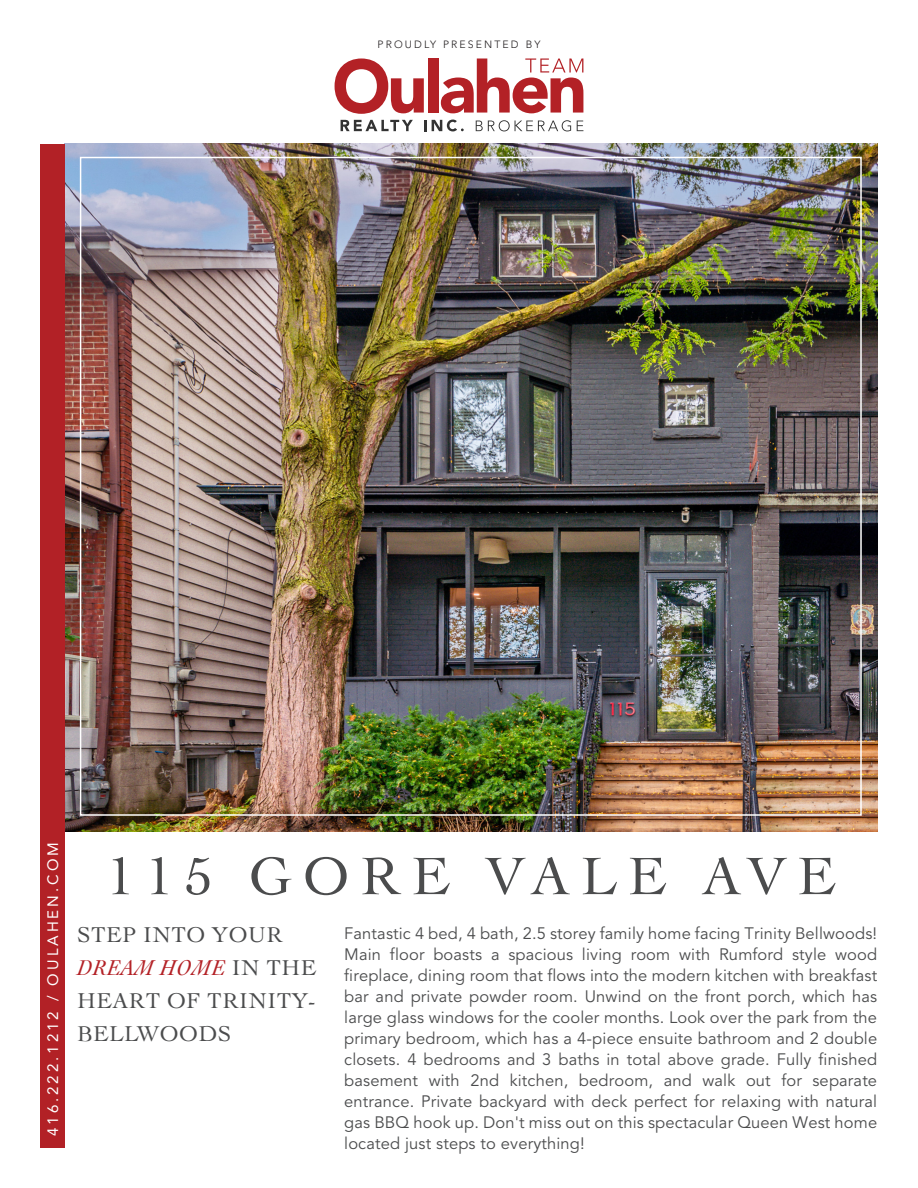
<style>
.page{position:relative;width:918px;height:1188px;background:#fff}
.page>*{position:absolute;margin:0;border:0;box-sizing:border-box;transform-origin:0 0}
.t1{font:55.5px "Cochin";letter-spacing:.2em;color:#4b4c4d}
.t2{font:22.5px/33px "Cochin";letter-spacing:.025em;color:#4b4c4d;text-align:justify}
.t3{font:16.5px/21px "Avenir LT Std";letter-spacing:.01em;color:#4b4c4d;text-align:justify}
.t4{font:15px "Avenir LT Std";letter-spacing:.2em;color:#fff}
.t5{font:300 10.5px "Avenir LT Std";letter-spacing:.2em;color:#231f20}
.s1{font-style:italic;color:#b32126}
</style>
<div class="page">
<img style="left:65px;top:144px;width:812px;height:688px">
<div style="left:40px;top:144px;width:25px;height:1004px;background:#b22126"></div>
<svg style="left:335px;top:59px;width:89px;height:55px"></svg>
<div style="left:428px;top:59px;width:10px;height:54px;background:#b32126"></div>
<svg style="left:341px;top:120px;width:72px;height:11px"></svg>
<svg style="left:424px;top:120px;width:40px;height:11px"></svg>
<svg style="left:476px;top:120px;width:95px;height:11px"></svg>
<svg style="left:577px;top:121px;width:6px;height:10px"></svg>
<svg style="left:441px;top:59px;width:142px;height:54px"></svg>
<p class="t5" style="left:378px;top:39px;width:164px">PROUDLY PRESENTED BY</p>
<p class="t4" style="left:44px;top:1136px;width:295px;rotate:-90deg">416.222.1212 / OULAHEN.COM</p>
<p class="t1" style="left:107px;top:839px;width:730px">115 GORE VALE AVE</p>
<p class="t2" style="left:77px;top:917px;width:207px">STEP INTO YOUR</p>
<p class="t2" style="left:77px;top:950px;width:241px"><span class="s1">DREAM HOME</span> IN THE HEART OF TRINITY-BELLWOODS</p>
<p class="t3" style="left:344px;top:923px;width:535px">Fantastic 4 bed, 4 bath, 2.5 storey family home facing Trinity Bellwoods!<br>Main floor boasts a spacious living room with Rumford style wood fireplace, dining room that flows into the modern kitchen with breakfast bar and private powder room. Unwind on the front porch, which has large glass windows for the cooler months. Look over the park from the primary bedroom, which has a 4-piece ensuite bathroom and 2 double closets. 4 bedrooms and 3 baths in total above grade. Fully finished basement with 2nd kitchen, bedroom, and walk out for separate entrance. Private backyard with deck perfect for relaxing with natural gas BBQ hook up. Don't miss out on this spectacular Queen West home located just steps to everything!</p>
</div>
